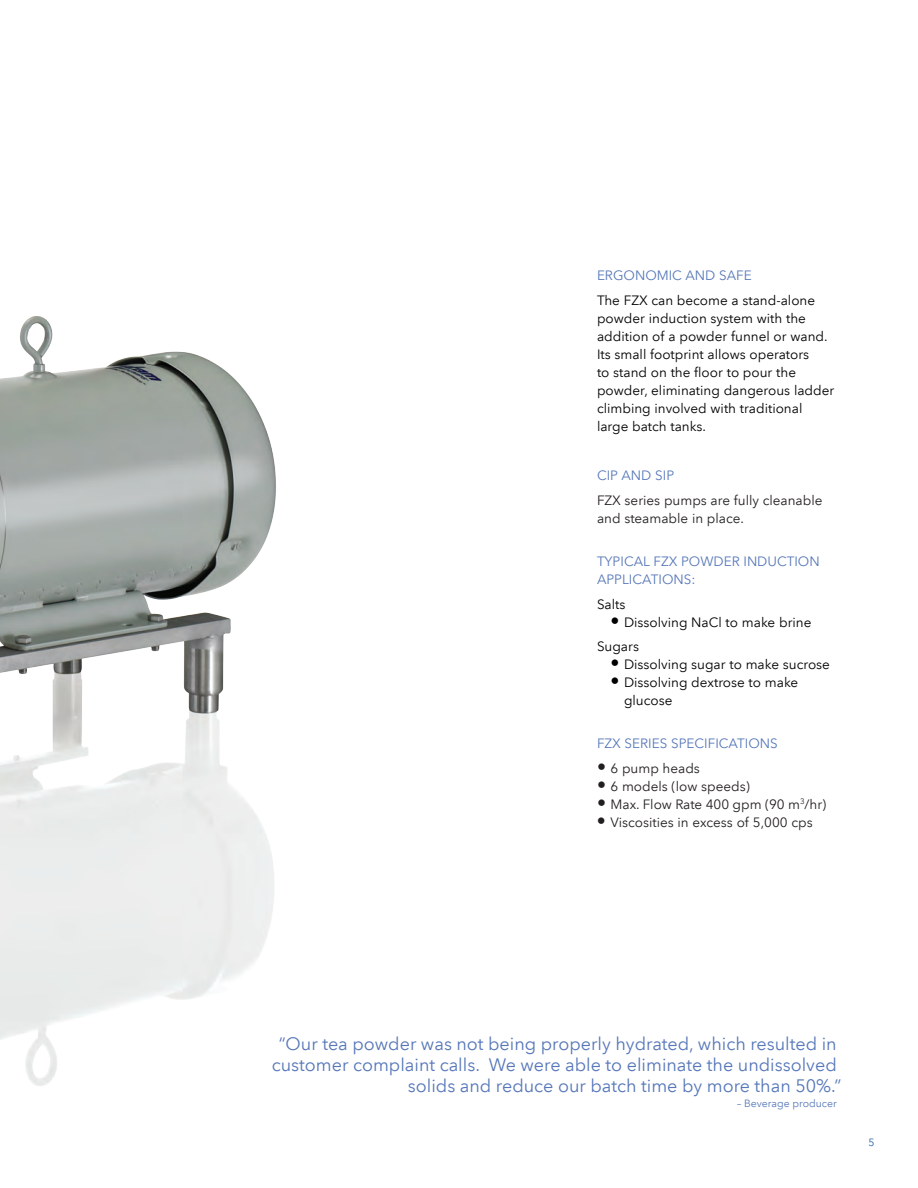
<style>
.page{position:relative;width:918px;height:1188px;background:#fff}
.page>*{position:absolute;margin:0;border:0;box-sizing:border-box;transform-origin:0 0}
.t1{font:18px/21px "Avenir Next LT Pro";color:#5677b9;text-align:right}
.FB_Body-Subhead{font:13.5px/18px "Avenir Next LT Pro";color:#000}
.t2{font:13.5px/18px "Avenir Next LT Pro";color:#231f20}
.FB_Body-Subhead-2{font:13.5px/18px "Avenir Next LT Pro";color:#5677b9}
.t3{font:10.5px "Avenir Next LT Pro";color:#5677b9}
.t4{font:10.5px "Avenir Next LT Pro";color:#235fab}
.s1{font-size:18px}
</style>
<div class="page">
<img style="left:0;top:316px;width:276px;height:770px">
<p class="FB_Body-Subhead-2" style="left:597px;top:267px;width:156px">ERGONOMIC AND SAFE</p>
<p class="FB_Body-Subhead" style="left:597px;top:291px;width:239px">The FZX can become a stand-alone powder induction system with the addition of a powder funnel or wand.<br>Its small footprint allows operators<br>to stand on the floor to pour the powder, eliminating dangerous ladder climbing involved with traditional large batch tanks.</p>
<p class="FB_Body-Subhead-2" style="left:597px;top:467px;width:79px">CIP AND SIP</p>
<p class="t2" style="left:597px;top:491px;width:227px">FZX series pumps are fully cleanable and steamable in place.</p>
<p class="FB_Body-Subhead-2" style="left:597px;top:552px;width:224px">TYPICAL FZX POWDER INDUCTION<br>APPLICATIONS:</p>
<p class="FB_Body-Subhead" style="left:597px;top:595px;width:30px">Salts</p>
<p class="FB_Body-Subhead" style="left:610px;top:613px;width:202px"><span class="s1">•</span> Dissolving NaCl to make brine</p>
<p class="FB_Body-Subhead" style="left:597px;top:638px;width:44px">Sugars</p>
<p class="FB_Body-Subhead" style="left:610px;top:656px;width:221px"><span class="s1">•</span> Dissolving sugar to make sucrose</p>
<p class="FB_Body-Subhead" style="left:624px;top:674px;width:176px;text-indent:-14px"><span class="s1">•</span> Dissolving dextrose to make glucose</p>
<p class="FB_Body-Subhead-2" style="left:597px;top:735px;width:182px">FZX SERIES SPECIFICATIONS</p>
<p class="t2" style="left:597px;top:759px;width:104px"><span class="s1">•</span> 6 pump heads</p>
<p class="t2" style="left:597px;top:777px;width:154px"><span class="s1">•</span> 6 models (low speeds)</p>
<p class="t2" style="left:597px;top:795px;width:231px"><span class="s1">•</span> Max. Flow Rate 400 gpm (90 m<sup>3</sup>/hr)</p>
<p class="t2" style="left:597px;top:813px;width:217px"><span class="s1">•</span> Viscosities in excess of 5,000 cps</p>
<p class="t1" style="left:272px;top:1033px;width:571px">“Our tea powder was not being properly hydrated, which resulted in customer complaint calls. We were able to eliminate the undissolved solids and reduce our batch time by more than 50%.”</p>
<p class="t3" style="left:737px;top:1097px;width:101px">– Beverage producer</p>
<p class="t4" style="left:868px;top:1136px;width:8px">5</p>
</div>
